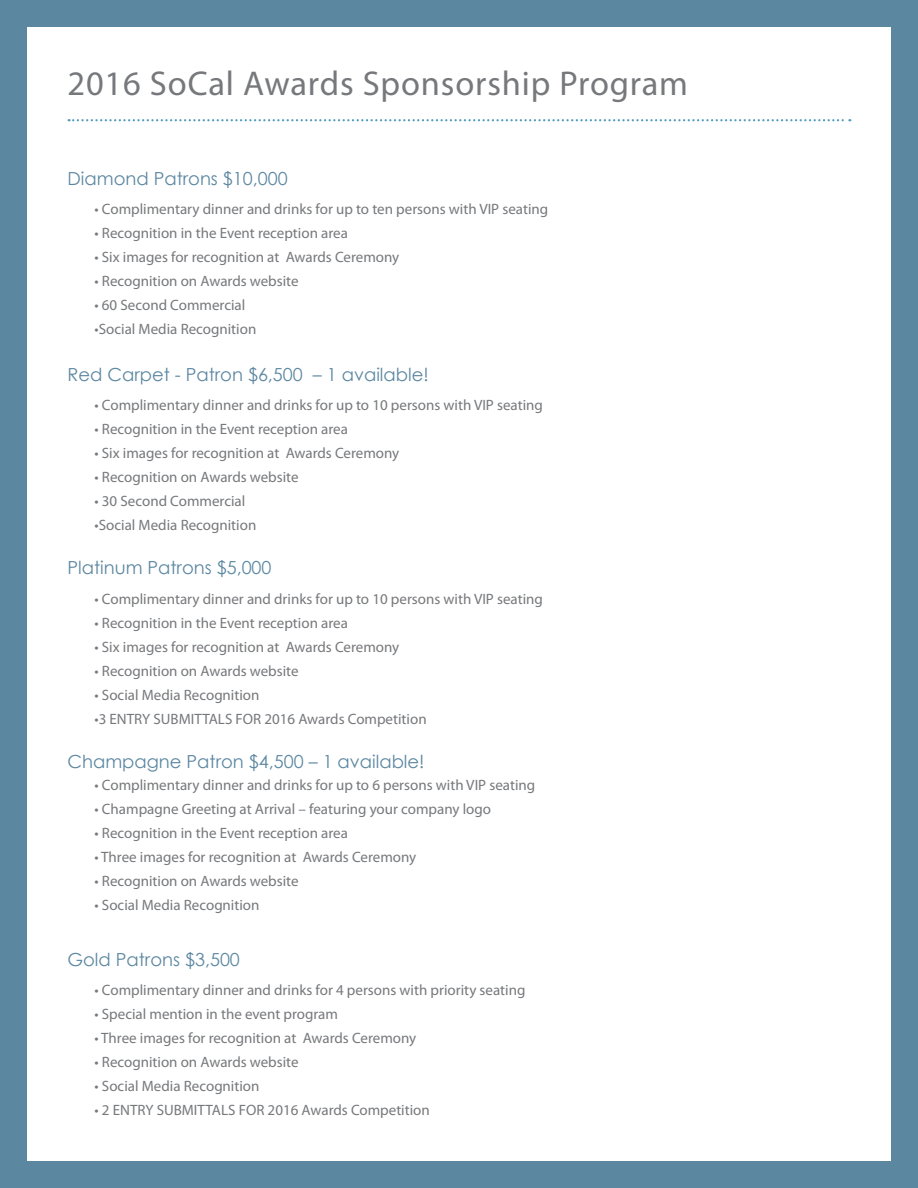
<style>
.page{position:relative;width:918px;height:1188px;background:#5c87a1}
.page>*{position:absolute;margin:0;border:0;box-sizing:border-box;transform-origin:0 0}
.t1{font:34.5px "Myriad Pro";letter-spacing:.025em;color:#76787b}
.t2{font:18px "Century Gothic";color:#5c87a1}
.t3{font:15px "Myriad Pro";color:#76787b}
</style>
<div class="page">
<div style="left:27px;top:27px;width:864px;height:1134px;background:#fff"></div>
<svg style="left:69px;top:119px;width:781px;height:2px"></svg>
<p class="t1" style="left:68px;top:62px;width:622px">2016 SoCal Awards Sponsorship Program</p>
<p class="t2" style="left:68px;top:166px;width:222px">Diamond Patrons $10,000</p>
<p class="t3" style="left:94px;top:200px;width:455px">• Complimentary dinner and drinks for up to ten persons with VIP seating</p>
<p class="t3" style="left:94px;top:224px;width:255px">• Recognition in the Event reception area</p>
<p class="t3" style="left:94px;top:248px;width:306px">• Six images for recognition at Awards Ceremony</p>
<p class="t3" style="left:94px;top:272px;width:206px">• Recognition on Awards website</p>
<p class="t3" style="left:94px;top:296px;width:152px">• 60 Second Commercial</p>
<p class="t3" style="left:94px;top:320px;width:163px">•Social Media Recognition</p>
<p class="t2" style="left:68px;top:362px;width:363px">Red Carpet - Patron $6,500 – 1 available!</p>
<p class="t3" style="left:94px;top:396px;width:450px">• Complimentary dinner and drinks for up to 10 persons with VIP seating</p>
<p class="t3" style="left:94px;top:420px;width:255px">• Recognition in the Event reception area</p>
<p class="t3" style="left:94px;top:444px;width:306px">• Six images for recognition at Awards Ceremony</p>
<p class="t3" style="left:94px;top:468px;width:206px">• Recognition on Awards website</p>
<p class="t3" style="left:94px;top:492px;width:152px">• 30 Second Commercial</p>
<p class="t3" style="left:94px;top:516px;width:163px">•Social Media Recognition</p>
<p class="t2" style="left:68px;top:555px;width:206px">Platinum Patrons $5,000</p>
<p class="t3" style="left:94px;top:590px;width:450px">• Complimentary dinner and drinks for up to 10 persons with VIP seating</p>
<p class="t3" style="left:94px;top:614px;width:255px">• Recognition in the Event reception area</p>
<p class="t3" style="left:94px;top:638px;width:306px">• Six images for recognition at Awards Ceremony</p>
<p class="t3" style="left:94px;top:662px;width:206px">• Recognition on Awards website</p>
<p class="t3" style="left:94px;top:686px;width:167px">• Social Media Recognition</p>
<p class="t3" style="left:94px;top:710px;width:334px">•3 ENTRY SUBMITTALS FOR 2016 Awards Competition</p>
<p class="t2" style="left:68px;top:749px;width:359px">Champagne Patron $4,500 – 1 available!</p>
<p class="t3" style="left:94px;top:776px;width:442px">• Complimentary dinner and drinks for up to 6 persons with VIP seating</p>
<p class="t3" style="left:94px;top:800px;width:398px">• Champagne Greeting at Arrival – featuring your company logo</p>
<p class="t3" style="left:94px;top:824px;width:255px">• Recognition in the Event reception area</p>
<p class="t3" style="left:94px;top:848px;width:323px">• Three images for recognition at Awards Ceremony</p>
<p class="t3" style="left:94px;top:872px;width:206px">• Recognition on Awards website</p>
<p class="t3" style="left:94px;top:896px;width:167px">• Social Media Recognition</p>
<p class="t2" style="left:68px;top:947px;width:174px">Gold Patrons $3,500</p>
<p class="t3" style="left:94px;top:980px;width:432px">• Complimentary dinner and drinks for 4 persons with priority seating</p>
<p class="t3" style="left:94px;top:1004px;width:245px">• Special mention in the event program</p>
<p class="t3" style="left:94px;top:1028px;width:323px">• Three images for recognition at Awards Ceremony</p>
<p class="t3" style="left:94px;top:1052px;width:206px">• Recognition on Awards website</p>
<p class="t3" style="left:94px;top:1076px;width:167px">• Social Media Recognition</p>
<p class="t3" style="left:94px;top:1100px;width:337px">• 2 ENTRY SUBMITTALS FOR 2016 Awards Competition</p>
</div>
